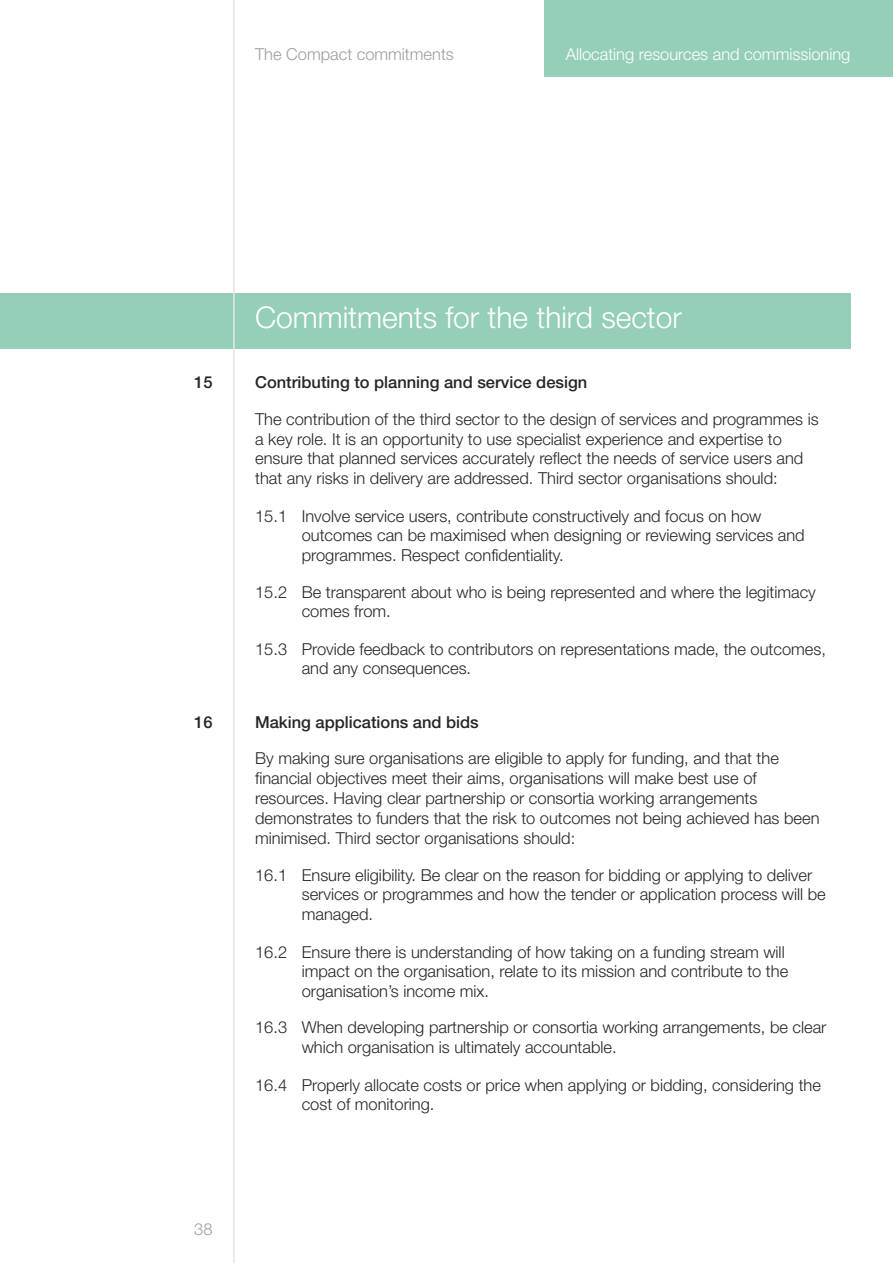
<style>
.page{position:relative;width:893px;height:1263px;background:#fff}
.page>*{position:absolute;margin:0;border:0;box-sizing:border-box;transform-origin:0 0}
.t1{font:300 30px "Helvetica Neue";color:#fff}
.t2{font:300 16.5px/19.8px "Helvetica Neue";color:#272627}
.t3{font:500 16.5px "Helvetica Neue";color:#272627}
.t4{font:300 16.5px "Helvetica Neue";color:#fff}
.t5{font:300 16.5px "Helvetica Neue";color:#9b9da1}
</style>
<div class="page">
<div style="left:0;top:293px;width:850px;height:56px;background:#95cfb7"></div>
<hr style="left:233px;top:0;width:2px;height:1263px;background:#e5e6e7">
<div style="left:544px;top:0;width:349px;height:77px;background:#95cfb7"></div>
<p class="t5" style="left:255px;top:48px;width:200px">The Compact commitments</p>
<p class="t4" style="left:566px;top:48px;width:286px">Allocating resources and commissioning</p>
<h1 class="t1" style="left:255px;top:306px;width:428px">Commitments for the third sector</h1>
<p class="t3" style="left:194px;top:376px;width:20px">15</p>
<p class="t3" style="left:255px;top:376px;width:334px">Contributing to planning and service design</p>
<p class="t2" style="left:255px;top:411px;width:565px">The contribution of the third sector to the design of services and programmes is a key role. It is an opportunity to use specialist experience and expertise to ensure that planned services accurately reflect the needs of service users and that any risks in delivery are addressed. Third sector organisations should:</p>
<p class="t2" style="left:302px;top:507px;width:504px;text-indent:-47px">15.1 Involve service users, contribute constructively and focus on how outcomes can be maximised when designing or reviewing services and programmes. Respect confidentiality.</p>
<p class="t2" style="left:302px;top:584px;width:516px;line-height:19.2px;text-indent:-47px">15.2 Be transparent about who is being represented and where the legitimacy comes from.</p>
<p class="t2" style="left:302px;top:641px;width:526px;line-height:19.2px;text-indent:-47px">15.3 Provide feedback to contributors on representations made, the outcomes, and any consequences.</p>
<p class="t3" style="left:194px;top:716px;width:20px">16</p>
<p class="t3" style="left:255px;top:716px;width:225px">Making applications and bids</p>
<p class="t2" style="left:255px;top:750px;width:566px">By making sure organisations are eligible to apply for funding, and that the financial objectives meet their aims, organisations will make best use of resources. Having clear partnership or consortia working arrangements demonstrates to funders that the risk to outcomes not being achieved has been minimised. Third sector organisations should:</p>
<p class="t2" style="left:302px;top:867px;width:526px;text-indent:-47px">16.1 Ensure eligibility. Be clear on the reason for bidding or applying to deliver services or programmes and how the tender or application process will be managed.</p>
<p class="t2" style="left:302px;top:943px;width:488px;text-indent:-47px">16.2 Ensure there is understanding of how taking on a funding stream will impact on the organisation, relate to its mission and contribute to the organisation’s income mix.</p>
<p class="t2" style="left:302px;top:1019px;width:526px;text-indent:-47px">16.3 When developing partnership or consortia working arrangements, be clear which organisation is ultimately accountable.</p>
<p class="t2" style="left:302px;top:1077px;width:521px;line-height:19.2px;text-indent:-47px">16.4 Properly allocate costs or price when applying or bidding, considering the cost of monitoring.</p>
<p class="t5" style="left:194px;top:1223px;width:20px">38</p>
</div>
